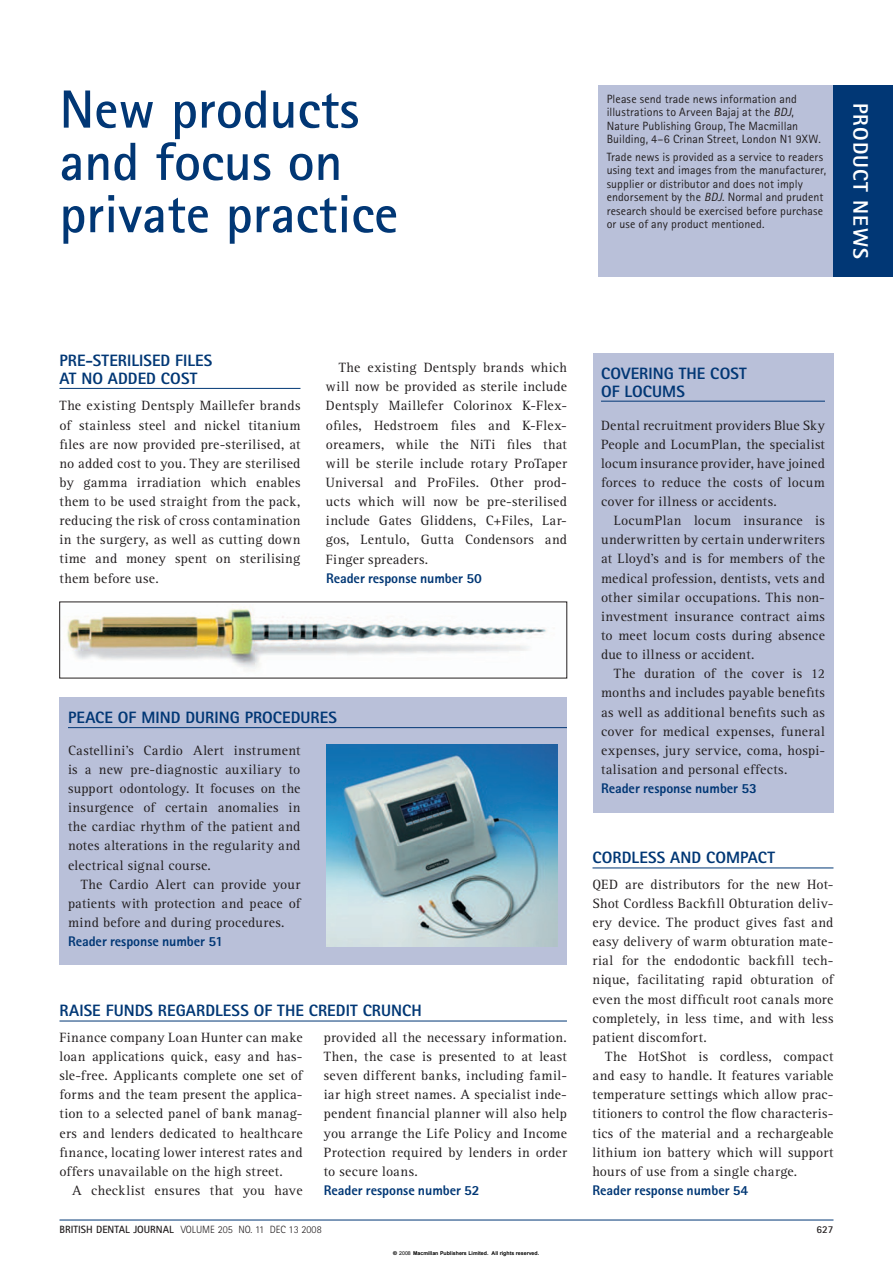
<style>
.page{position:relative;width:893px;height:1263px;background:#fff}
.page>*{position:absolute;margin:0;border:0;box-sizing:border-box;transform-origin:0 0}
.t1{font:700 53.85px/52.3px "Rotis Sans Serif";color:#013775}
.t2{font:800 21px "Rotis Sans Serif";letter-spacing:.05em;color:#fff}
.t3{font:800 16.5px/18px "Rotis Sans Serif";letter-spacing:.005em;color:#013775}
.t4{font:13.95px/19.2px "Rotis Serif";letter-spacing:.02em;color:#231f20;text-align:justify}
.t5{font:800 13.95px "Rotis Sans Serif";letter-spacing:-.005em;color:#013775}
.t6{font:12px/13.5px "Rotis Sans Serif";letter-spacing:.01em;color:#231f20}
.t7{font:300 10.5px "Rotis Sans Serif";color:#231f20}
.t8{font:700 10.5px "Rotis Sans Serif";color:#231f20}
.t9{font:700 5.25px "Arial";color:#000}
.s1{font-style:italic}
.s2{font-weight:700}
.s3{font-family:"Helvetica"}
.s4{font-weight:400}
</style>
<div class="page">
<hr style="left:59px;top:1220px;width:774px;height:1px;background:#013775">
<div style="left:598px;top:85px;width:295px;height:191px;background:#b9c0d9"></div>
<div style="left:833px;top:85px;width:60px;height:191px;background:#013775"></div>
<hr style="left:59px;top:388px;width:241px;height:1px;background:#013775">
<img style="left:67px;top:606px;width:480px;height:63px">
<div style="left:592px;top:353px;width:241px;height:459px;background:#b9c0d9"></div>
<hr style="left:601px;top:401px;width:224px;height:1px;background:#013775">
<div style="left:59px;top:697px;width:508px;height:268px;background:#b9c0d9"></div>
<hr style="left:68px;top:727px;width:499px;height:1px;background:#013775">
<img style="left:326px;top:744px;width:231px;height:202px">
<hr style="left:59px;top:1021px;width:508px;height:1px;background:#013775">
<hr style="left:592px;top:868px;width:241px;height:1px;background:#013775">
<h1 class="t1" style="left:59px;top:89px;width:340px">New products and focus on private practice</h1>
<p class="t6" style="left:607px;top:93px;width:216px">Please send trade news information and illustrations to Arveen Bajaj at the <span class="s1">BDJ</span>, Nature Publishing Group, The Macmillan Building, 4–6 Crinan Street, London N1 9XW.</p>
<p class="t6" style="left:607px;top:151px;width:221px">Trade news is provided as a service to readers using text and images from the manufacturer, supplier or distributor and does not imply endorsement by the <span class="s1">BDJ</span>. Normal and prudent research should be exercised before purchase or use of any product mentioned.</p>
<h2 class="t2" style="left:868px;top:103px;width:157px;rotate:90deg">PRODUCT NEWS</h2>
<p class="t3" style="left:59px;top:353px;width:154px">PRE-STERILISED FILES<br>AT NO ADDED COST</p>
<p class="t4" style="left:59px;top:397px;width:242px">The existing Dentsply Maillefer brands of stainless steel and nickel titanium files are now provided pre-sterilised, at no added cost to you. They are sterilised by gamma irradiation which enables them to be used straight from the pack, reducing the risk of cross contamination in the surgery, as well as cutting down time and money spent on sterilising them before use.</p>
<p class="t4" style="left:326px;top:359px;width:243px;text-indent:13px">The existing Dentsply brands which will now be provided as sterile include Dentsply Maillefer Colorinox K-Flex&shy;ofiles, Hedstroem files and K-Flex&shy;oreamers, while the NiTi files that will be sterile include rotary ProTaper Universal and ProFiles. Other prod&shy;ucts which will now be pre-sterilised include Gates Gliddens, C+Files, Lar&shy;gos, Lentulo, Gutta Condensors and Finger spreaders.</p>
<p class="t5" style="left:326px;top:573px;width:157px">Reader response number 50</p>
<p class="t3" style="left:68px;top:710px;width:270px">PEACE OF MIND DURING PROCEDURES</p>
<p class="t4" style="left:68px;top:742px;width:234px">Castellini’s Cardio Alert instrument is a new pre-diagnostic auxiliary to support odontology. It focuses on the insurgence of certain anomalies in the cardiac rhythm of the patient and notes alterations in the regularity and electrical signal course.</p>
<p class="t4" style="left:68px;top:876px;width:234px;text-indent:13px">The Cardio Alert can provide your patients with protection and peace of mind before and during procedures.</p>
<p class="t5" style="left:68px;top:937px;width:157px">Reader response number 51</p>
<p class="t3" style="left:59px;top:1003px;width:364px">RAISE FUNDS REGARDLESS OF THE CREDIT CRUNCH</p>
<p class="t4" style="left:59px;top:1029px;width:245px">Finance company Loan Hunter can make loan applications quick, easy and has&shy;sle-free. Applicants complete one set of forms and the team present the applica&shy;tion to a selected panel of bank manag&shy;ers and lenders dedicated to healthcare finance, locating lower interest rates and offers unavailable on the high street.</p>
<p class="t4" style="left:72px;top:1182px;width:232px">A checklist ensures that you have</p>
<p class="t4" style="left:324px;top:1029px;width:245px">provided all the necessary information.<br>Then, the case is presented to at least seven different banks, including famil&shy;iar high street names. A specialist inde&shy;pendent financial planner will also help you arrange the Life Policy and Income Protection required by lenders in order to secure loans.</p>
<p class="t5" style="left:324px;top:1185px;width:157px">Reader response number 52</p>
<p class="t3" style="left:601px;top:366px;width:147px">COVERING THE COST<br>OF LOCUMS</p>
<p class="t4" style="left:601px;top:417px;width:225px">Dental recruitment providers Blue Sky People and LocumPlan, the specialist locum insurance provider, have joined forces to reduce the costs of locum cover for illness or accidents.</p>
<p class="t4" style="left:601px;top:512px;width:225px;text-indent:13px">LocumPlan locum insurance is underwritten by certain underwriters at Lloyd’s and is for members of the medical profession, dentists, vets and other similar occupations. This non&shy;investment insurance contract aims to meet locum costs during absence due to illness or accident.</p>
<p class="t4" style="left:601px;top:665px;width:225px;text-indent:13px">The duration of the cover is 12 months and includes payable benefits as well as additional benefits such as cover for medical expenses, funeral expenses, jury service, coma, hospi&shy;talisation and personal effects.</p>
<p class="t5" style="left:601px;top:783px;width:157px">Reader response number 53</p>
<p class="t3" style="left:592px;top:850px;width:184px">CORDLESS AND COMPACT</p>
<p class="t4" style="left:592px;top:876px;width:242px">QED are distributors for the new Hot-Shot Cordless Backfill Obturation deliv&shy;ery device. The product gives fast and easy delivery of warm obturation mate&shy;rial for the endodontic backfill tech&shy;nique, facilitating rapid obturation of even the most difficult root canals more completely, in less time, and with less patient discomfort.</p>
<p class="t4" style="left:592px;top:1048px;width:242px;text-indent:13px">The HotShot is cordless, compact and easy to handle. It features variable temperature settings which allow prac&shy;titioners to control the flow characteris&shy;tics of the material and a rechargeable lithium ion battery which will support hours of use from a single charge.</p>
<p class="t5" style="left:592px;top:1185px;width:157px">Reader response number 54</p>
<p class="t7" style="left:59px;top:1226px;width:264px"><span class="s2">BRITISH DENTAL JOURNAL</span> VOLUME 205 NO. 11 DEC 13 2008</p>
<p class="t8" style="left:816px;top:1226px;width:18px">627</p>
<p class="t9" style="left:393px;top:1250px;width:148px"><span class="s3">©</span> <span class="s4">2008</span> Macmillan Publishers Limited. All rights reserved.</p>
</div>
